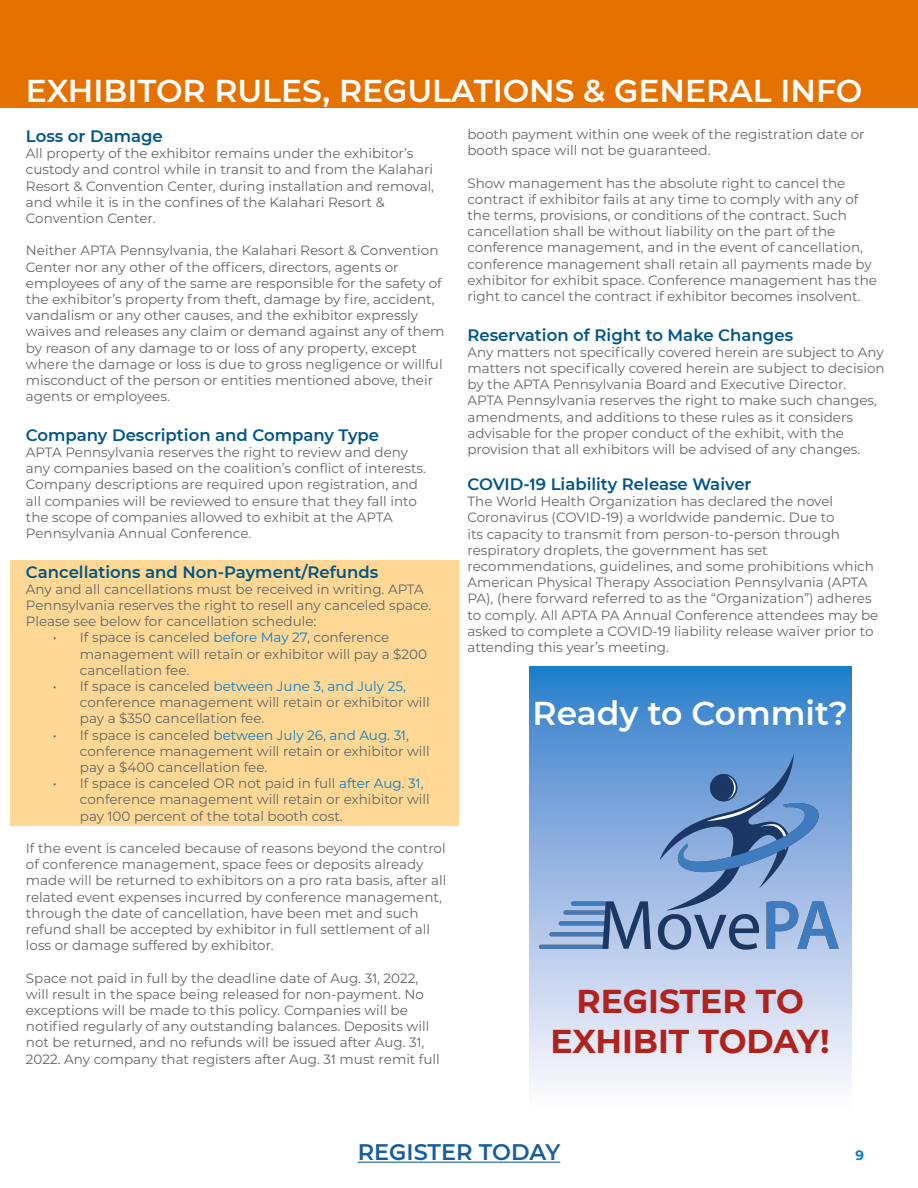
<style>
.page{position:relative;width:918px;height:1188px;background:#fff}
.page>*{position:absolute;margin:0;border:0;box-sizing:border-box;transform-origin:0 0}
.t1{font:700 33px/39.6px "APTA Sans";color:#af231c;text-align:center}
.t2{font:600 33px "APTA Sans";color:#fff}
.t3{font:600 31.5px "APTA Sans";color:#fff}
.t4{font:600 22.5px "APTA Sans";color:#175d9e}
.t5{font:600 16.5px "APTA Sans";color:#005587}
.t6{font:13.5px/16.2px "APTA Sans";color:#63656a}
.t7{font:700 13.5px "APTA Sans";color:#0a7eca}
.s1{color:#0a7eca}
</style>
<div class="page">
<hr style="left:358px;top:1162px;width:202px;height:1px;background:#175d9e">
<div style="left:11px;top:560px;width:448px;height:265px;background:#ffd895"></div>
<div style="left:0;top:0;width:918px;height:108px;background:#e57200"></div>
<svg style="left:529px;top:667px;width:322px;height:416px;background:#9ec0e6"></svg>
<img style="left:532px;top:733px;width:312px;height:241px">
<p class="t3" style="left:26px;top:69px;width:838px">EXHIBITOR RULES, REGULATIONS &amp; GENERAL INFO</p>
<p class="t5" style="left:26px;top:124px;width:138px">Loss or Damage</p>
<p class="t6" style="left:26px;top:145px;width:410px">All property of the exhibitor remains under the exhibitor’s custody and control while in transit to and from the Kalahari Resort &amp; Convention Center, during installation and removal, and while it is in the confines of the Kalahari Resort &amp; Convention Center.</p>
<p class="t6" style="left:26px;top:242px;width:417px">Neither APTA Pennsylvania, the Kalahari Resort &amp; Convention Center nor any other of the officers, directors, agents or employees of any of the same are responsible for the safety of the exhibitor’s property from theft, damage by fire, accident, vandalism or any other causes, and the exhibitor expressly</p>
<p class="t6" style="left:26px;top:323px;width:420px">waives and releases any claim or demand against any of them by reason of any damage to or loss of any property, except where the damage or loss is due to gross negligence or willful misconduct of the person or entities mentioned above, their agents or employees.</p>
<p class="t5" style="left:26px;top:423px;width:355px">Company Description and Company Type</p>
<p class="t6" style="left:26px;top:444px;width:402px">APTA Pennsylvania reserves the right to review and deny any companies based on the coalition’s conflict of interests.<br>Company descriptions are required upon registration, and all companies will be reviewed to ensure that they fall into the scope of companies allowed to exhibit at the APTA Pennsylvania Annual Conference.</p>
<p class="t5" style="left:26px;top:560px;width:354px">Cancellations and Non-Payment/Refunds</p>
<p class="t6" style="left:26px;top:580px;width:407px">Any and all cancellations must be received in writing. APTA<br>Pennsylvania reserves the right to resell any canceled space.<br>Please see below for cancellation schedule:</p>
<p class="t6" style="left:80px;top:629px;width:349px;text-indent:-27px">• If space is canceled <span class="s1">before May 27,</span> conference management will retain or exhibitor will pay a $200 cancellation fee.</p>
<p class="t6" style="left:80px;top:678px;width:351px;text-indent:-27px">• If space is canceled <span class="s1">between June 3, and July 25, </span>conference management will retain or exhibitor will pay a $350 cancellation fee.</p>
<p class="t6" style="left:80px;top:726px;width:351px;text-indent:-27px">• If space is canceled <span class="s1">between July 26, and Aug. 31, </span>conference management will retain or exhibitor will pay a $400 cancellation fee.</p>
<p class="t6" style="left:80px;top:775px;width:351px;text-indent:-27px">• If space is canceled OR not paid in full <span class="s1">after Aug. 31, </span>conference management will retain or exhibitor will pay 100 percent of the total booth cost.</p>
<p class="t6" style="left:26px;top:840px;width:422px">If the event is canceled because of reasons beyond the control of conference management, space fees or deposits already made will be returned to exhibitors on a pro rata basis, after all related event expenses incurred by conference management, through the date of cancellation, have been met and such refund shall be accepted by exhibitor in full settlement of all loss or damage suffered by exhibitor.</p>
<p class="t6" style="left:26px;top:969px;width:415px">Space not paid in full by the deadline date of Aug. 31, 2022, will result in the space being released for non-payment. No exceptions will be made to this policy. Companies will be notified regularly of any outstanding balances. Deposits will not be returned, and no refunds will be issued after Aug. 31, 2022. Any company that registers after Aug. 31 must remit full</p>
<p class="t6" style="left:467px;top:126px;width:399px">booth payment within one week of the registration date or booth space will not be guaranteed.</p>
<p class="t6" style="left:467px;top:174px;width:411px">Show management has the absolute right to cancel the contract if exhibitor fails at any time to comply with any of the terms, provisions, or conditions of the contract. Such cancellation shall be without liability on the part of the conference management, and in the event of cancellation, conference management shall retain all payments made by exhibitor for exhibit space. Conference management has the right to cancel the contract if exhibitor becomes insolvent.</p>
<p class="t5" style="left:467px;top:323px;width:327px">Reservation of Right to Make Changes</p>
<p class="t6" style="left:467px;top:344px;width:419px">Any matters not specifically covered herein are subject to Any matters not specifically covered herein are subject to decision by the APTA Pennsylvania Board and Executive Director.<br>APTA Pennsylvania reserves the right to make such changes, amendments, and additions to these rules as it considers advisable for the proper conduct of the exhibit, with the provision that all exhibitors will be advised of any changes.</p>
<p class="t5" style="left:467px;top:473px;width:286px">COVID-19 Liability Release Waiver</p>
<p class="t6" style="left:467px;top:493px;width:374px">The World Health Organization has declared the novel Coronavirus (COVID-19) a worldwide pandemic. Due to its capacity to transmit from person-to-person through respiratory droplets, the government has set</p>
<p class="t6" style="left:467px;top:558px;width:412px">recommendations, guidelines, and some prohibitions which American Physical Therapy Association Pennsylvania (APTA PA), (here forward referred to as the “Organization”) adheres to comply. All APTA PA Annual Conference attendees may be asked to complete a COVID-19 liability release waiver prior to attending this year’s meeting.</p>
<p class="t2" style="left:533px;top:690px;width:317px">Ready to Commit?</p>
<p class="t1" style="left:551px;top:980px;width:281px">REGISTER TO<br>EXHIBIT TODAY!</p>
<p class="t4" style="left:358px;top:1137px;width:204px">REGISTER TODAY</p>
<p class="t7" style="left:855px;top:1146px;width:10px">9</p>
</div>
